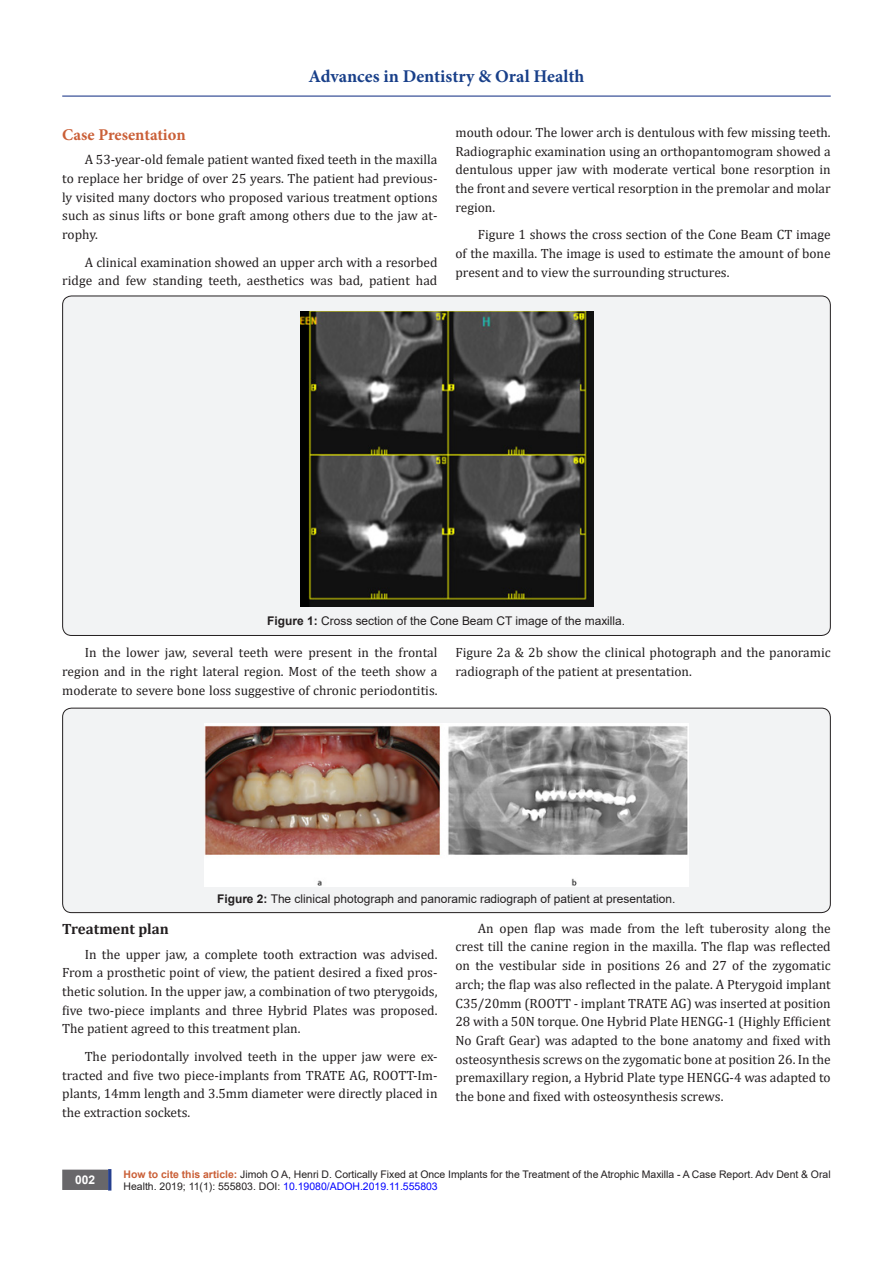
<style>
.page{position:relative;width:893px;height:1263px;background:#fff}
.page>*{position:absolute;margin:0;border:0;box-sizing:border-box;transform-origin:0 0}
.t1{font:700 18px "Minion Pro";color:#183f89}
.t2{font:700 16.5px "Minion Pro";color:#ca5f37}
.t3{font:700 15px "Cambria";color:#231f20}
.t4{font:13.5px/18.8px "Cambria";color:#231f20;text-align:justify}
.t5{font:12px "Arial";color:#231f20}
.t6{font:700 12px "Arial";color:#fff}
.t7{font:10.5px/12.6px "Arial";color:#231f20}
.s1{font-weight:700}
.s2{font-weight:700;color:#ca5f37}
.s3{color:#00f}
</style>
<div class="page">
<div style="left:63px;top:1170px;width:44px;height:19px;background:#68676a"></div>
<div style="left:62px;top:1169px;width:46px;height:21px;border:2px solid #68676a"></div>
<div style="left:108px;top:1169px;width:3px;height:21px;background:#253f8e;border:2px solid #253f8e"></div>
<hr style="left:62px;top:96px;width:769px;height:1px;background:#253f8e">
<div style="left:63px;top:296px;width:767px;height:339px;background:#f2f3f4;border-radius:9px"></div>
<img style="left:300px;top:312px;width:293px;height:294px">
<div style="left:63px;top:708px;width:767px;height:204px;background:#f2f3f4;border-radius:9px"></div>
<div style="left:62px;top:708px;width:769px;height:205px;border:1px solid #231f20;border-radius:9px"></div>
<img style="left:204px;top:723px;width:485px;height:163px">
<h1 class="t1" style="left:308px;top:63px;width:277px">Advances in Dentistry &amp; Oral Health</h1>
<p class="t2" style="left:62px;top:123px;width:125px">Case Presentation</p>
<p class="t4" style="left:62px;top:150px;width:377px;text-indent:22px">A 53-year-old female patient wanted fixed teeth in the maxilla to replace her bridge of over 25 years. The patient had previous&shy;ly visited many doctors who proposed various treatment options such as sinus lifts or bone graft among others due to the jaw at&shy;rophy.</p>
<p class="t4" style="left:62px;top:252px;width:377px;text-align:right">A clinical examination showed an upper arch with a resorbed ridge and few standing teeth, aesthetics was bad, patient had</p>
<p class="t4" style="left:455px;top:123px;width:377px">mouth odour. The lower arch is dentulous with few missing teeth.<br>Radiographic examination using an orthopantomogram showed a dentulous upper jaw with moderate vertical bone resorption in the front and severe vertical resorption in the premolar and molar region.</p>
<p class="t4" style="left:455px;top:225px;width:377px;text-indent:22px">Figure 1 shows the cross section of the Cone Beam CT image of the maxilla. The image is used to estimate the amount of bone present and to view the surrounding structures.</p>
<p class="t5" style="left:267px;top:612px;width:359px"><span class="s1">Figure 1:</span> Cross section of the Cone Beam CT image of the maxilla.</p>
<p class="t4" style="left:62px;top:643px;width:377px;text-indent:22px">In the lower jaw, several teeth were present in the frontal region and in the right lateral region. Most of the teeth show a moderate to severe bone loss suggestive of chronic periodontitis.</p>
<p class="t4" style="left:455px;top:643px;width:377px">Figure 2a &amp; 2b show the clinical photograph and the panoramic radiograph of the patient at presentation.</p>
<p class="t5" style="left:217px;top:891px;width:460px"><span class="s1">Figure 2:</span> The clinical photograph and panoramic radiograph of patient at presentation.</p>
<p class="t3" style="left:62px;top:918px;width:108px">Treatment plan</p>
<p class="t4" style="left:62px;top:944px;width:377px;text-indent:22px">In the upper jaw, a complete tooth extraction was advised.<br>From a prosthetic point of view, the patient desired a fixed pros&shy;thetic solution. In the upper jaw, a combination of two pterygoids, five two-piece implants and three Hybrid Plates was proposed.<br>The patient agreed to this treatment plan.</p>
<p class="t4" style="left:62px;top:1047px;width:377px;text-indent:22px">The periodontally involved teeth in the upper jaw were ex&shy;tracted and five two piece-implants from TRATE AG, ROOTT-Im&shy;plants, 14mm length and 3.5mm diameter were directly placed in the extraction sockets.</p>
<p class="t4" style="left:455px;top:919px;width:377px;text-indent:22px">An open flap was made from the left tuberosity along the crest till the canine region in the maxilla. The flap was reflected on the vestibular side in positions 26 and 27 of the zygomatic arch; the flap was also reflected in the palate. A Pterygoid implant C35/20mm (ROOTT - implant TRATE AG) was inserted at position 28 with a 50N torque. One Hybrid Plate HENGG-1 (Highly Efficient No Graft Gear) was adapted to the bone anatomy and fixed with osteosynthesis screws on the zygomatic bone at position 26. In the premaxillary region, a Hybrid Plate type HENGG-4 was adapted to the bone and fixed with osteosynthesis screws.</p>
<p class="t6" style="left:75px;top:1171px;width:22px">002</p>
<p class="t7" style="left:124px;top:1168px;width:709px"><span class="s2">How to cite this article:</span> Jimoh O A, Henri D. Cortically Fixed at Once Implants for the Treatment of the Atrophic Maxilla - A Case Report. Adv Dent &amp; Oral<br>Health. 2019; 11(1): 555803. DOI: <span class="s3">10.19080/ADOH.2019.11.555803</span></p>
</div>
